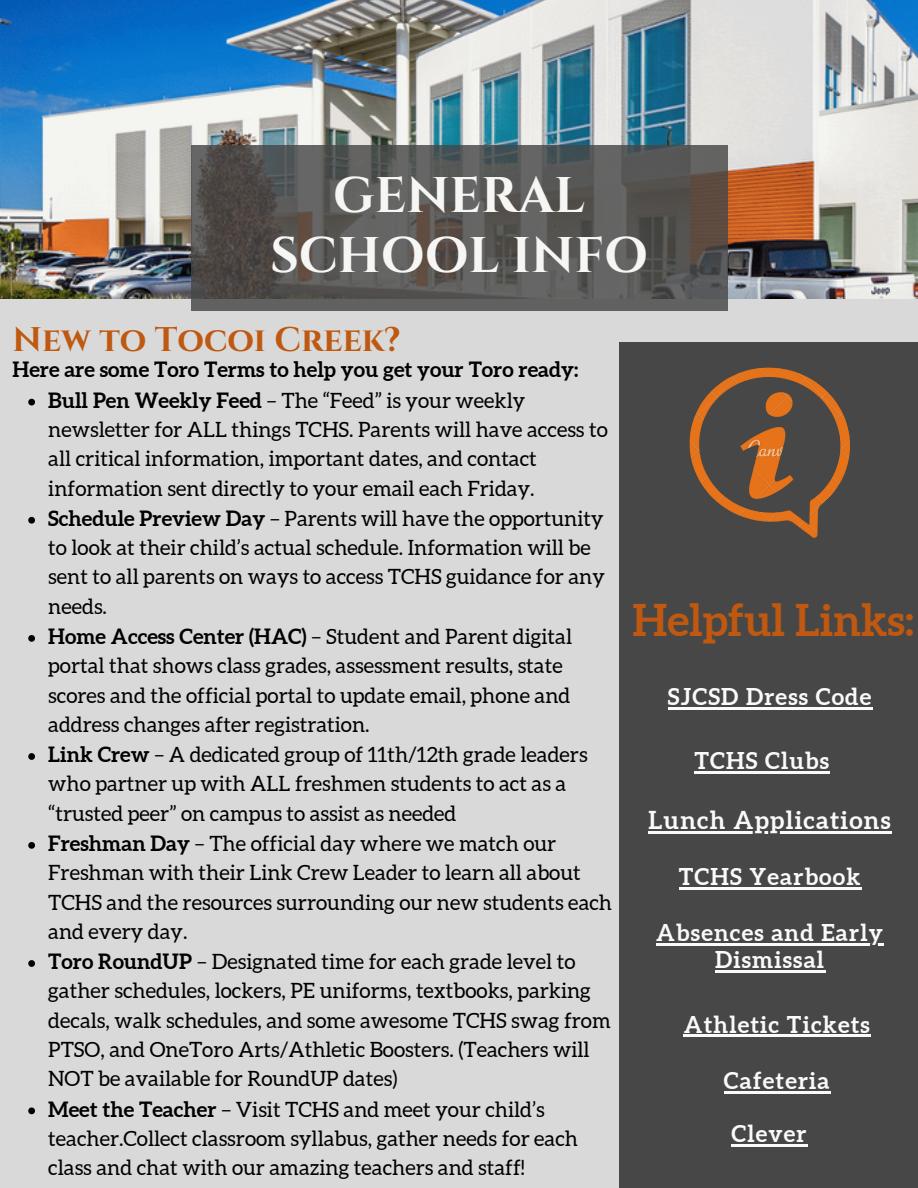
<style>
.page{position:relative;width:918px;height:1188px;background:#d9d9d9}
.page>*{position:absolute;margin:0;border:0;box-sizing:border-box;transform-origin:0 0}
.t1{font:700 49.95px/59.7px "Cinzel";color:#f6f6f4;text-align:center}
.t2{font:700 43.65px "Aleo";color:#bf5810}
.t3{font:700 34.05px "Cinzel";color:#bf5810}
.t4{font:700 24.6px "Aleo";letter-spacing:.05em;color:#fafafa}
.t5{font:700 23.25px/27px "Aleo";letter-spacing:.05em;color:#fafafa;text-align:center}
.t6{font:21px/29.2px "Aleo";color:#000}
.t7{font:700 21px "Aleo";color:#000}
.s1{font-weight:700}
</style>
<div class="page">
<div style="left:619px;top:342px;width:299px;height:846px;background:#474747"></div>
<img style="left:0;top:0;width:918px;height:299px">
<svg style="left:191px;top:145px;width:536px;height:166px"></svg>
<svg style="left:28px;top:399px;width:7px;height:7px"></svg>
<svg style="left:28px;top:517px;width:7px;height:7px"></svg>
<svg style="left:28px;top:635px;width:7px;height:7px"></svg>
<svg style="left:28px;top:753px;width:7px;height:7px"></svg>
<svg style="left:28px;top:842px;width:7px;height:7px"></svg>
<svg style="left:28px;top:960px;width:7px;height:7px"></svg>
<svg style="left:28px;top:1108px;width:7px;height:6px"></svg>
<img style="left:689px;top:367px;width:161px;height:171px">
<hr style="left:679px;top:888px;width:183px;height:2px;background:#fafafa">
<hr style="left:648px;top:831px;width:244px;height:3px;background:#fafafa">
<hr style="left:668px;top:708px;width:204px;height:2px;background:#fafafa">
<hr style="left:694px;top:772px;width:136px;height:2px;background:#fafafa">
<hr style="left:656px;top:944px;width:228px;height:2px;background:#fafafa">
<hr style="left:715px;top:971px;width:110px;height:2px;background:#fafafa">
<hr style="left:684px;top:1035px;width:187px;height:2px;background:#fafafa">
<hr style="left:724px;top:1091px;width:107px;height:2px;background:#fafafa">
<hr style="left:732px;top:1144px;width:76px;height:2px;background:#fafafa">
<p class="t1" style="left:270px;top:167px;width:379px">GENERAL<br>SCHOOL INFO</p>
<p class="t3" style="left:13px;top:318px;width:390px">New to Tocoi Creek?</p>
<p class="t6" style="left:48px;top:386px;width:561px"><span class="s1">Bull Pen Weekly Feed</span> – The “Feed” is your weekly newsletter for ALL things TCHS. Parents will have access to all critical information, important dates, and contact information sent directly to your email each Friday.</p>
<p class="t6" style="left:48px;top:504px;width:558px"><span class="s1">Schedule Preview Day</span> – Parents will have the opportunity to look at their child’s actual schedule. Information will be sent to all parents on ways to access TCHS guidance for any needs.</p>
<p class="t6" style="left:48px;top:622px;width:525px"><span class="s1">Home Access Center (HAC)</span> – Student and Parent digital portal that shows class grades, assessment results, state scores and the official portal to update email, phone and address changes after registration.</p>
<p class="t6" style="left:48px;top:740px;width:541px"><span class="s1">Link Crew</span> – A dedicated group of 11th/12th grade leaders who partner up with ALL freshmen students to act as a “trusted peer” on campus to assist as needed</p>
<p class="t6" style="left:48px;top:829px;width:565px"><span class="s1">Freshman Day</span> – The official day where we match our Freshman with their Link Crew Leader to learn all about TCHS and the resources surrounding our new students each and every day.</p>
<p class="t6" style="left:48px;top:947px;width:564px"><span class="s1">Toro RoundUP</span> – Designated time for each grade level to gather schedules, lockers, PE uniforms, textbooks, parking decals, walk schedules, and some awesome TCHS swag from PTSO, and OneToro Arts/Athletic Boosters. (Teachers will NOT be available for RoundUP dates)</p>
<p class="t6" style="left:48px;top:1094px;width:531px"><span class="s1">Meet the Teacher</span> – Visit TCHS and meet your child’s teacher.Collect classroom syllabus, gather needs for each class and chat with our amazing teachers and staff!</p>
<p class="t7" style="left:13px;top:358px;width:567px">Here are some Toro Terms to help you get your Toro ready:</p>
<p class="t2" style="left:632px;top:595px;width:283px">Helpful Links:</p>
<p class="t5" style="left:668px;top:683px;width:205px">SJCSD Dress Code</p>
<p class="t5" style="left:694px;top:747px;width:136px">TCHS Clubs</p>
<p class="t4" style="left:648px;top:806px;width:244px">Lunch Applications</p>
<p class="t5" style="left:679px;top:863px;width:183px">TCHS Yearbook</p>
<p class="t5" style="left:656px;top:919px;width:228px">Absences and Early<br>Dismissal</p>
<p class="t5" style="left:684px;top:1010px;width:188px">Athletic Tickets</p>
<p class="t5" style="left:724px;top:1067px;width:107px">Cafeteria</p>
<p class="t5" style="left:732px;top:1120px;width:77px">Clever</p>
</div>
